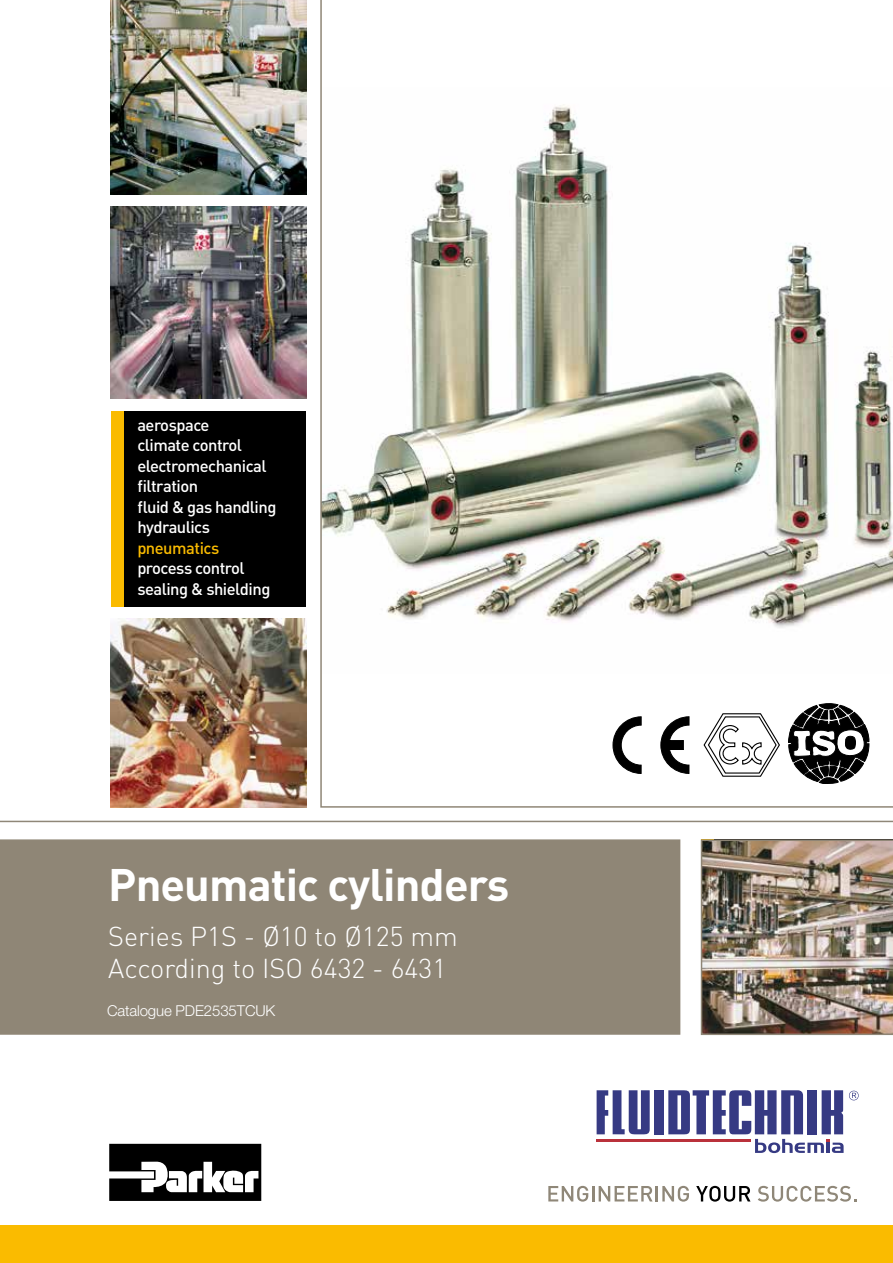
<style>
.page{position:relative;width:893px;height:1263px;background:#fff}
.page>*{position:absolute;margin:0;border:0;box-sizing:border-box;transform-origin:0 0}
.t1{font:700 45px "DINOT";letter-spacing:-.02em;color:#fff}
.t2{font:300 27px/32.4px "DINOT";color:#fff}
.t3{font:500 16.5px/20.4px "DINOT";letter-spacing:-.03em;color:#fff}
.t4{font:500 16.5px "DINOT";letter-spacing:-.03em;color:#fabb00}
.t5{font:300 15px "Helvetica Neue LT Std";letter-spacing:-.01em;color:#fff}
</style>
<div class="page">
<div style="left:0;top:839px;width:680px;height:196px;background:#8f8676;border:2px solid #8f8676"></div>
<svg style="left:109px;top:1144px;width:152px;height:57px"></svg>
<svg style="left:548px;top:1186px;width:141px;height:15px"></svg>
<svg style="left:696px;top:1186px;width:54px;height:15px"></svg>
<svg style="left:758px;top:1186px;width:99px;height:15px"></svg>
<div style="left:0;top:1225px;width:893px;height:38px;background:#fabb00"></div>
<hr style="left:0;top:821px;width:893px;height:1px;background:#8f8778">
<svg style="left:320px;top:0;width:573px;height:808px"></svg>
<div style="left:111px;top:411px;width:195px;height:195px;background:#000"></div>
<div style="left:111px;top:411px;width:13px;height:195px;background:#fabb00"></div>
<img style="left:701px;top:839px;width:192px;height:196px">
<img style="left:111px;top:619px;width:195px;height:188px">
<img style="left:111px;top:0;width:195px;height:195px">
<img style="left:111px;top:207px;width:195px;height:191px">
<svg style="left:703px;top:712px;width:78px;height:66px"></svg>
<svg style="left:613px;top:716px;width:28px;height:58px"></svg>
<svg style="left:661px;top:716px;width:28px;height:58px"></svg>
<svg style="left:788px;top:704px;width:81px;height:79px"></svg>
<div style="left:654px;top:1090px;width:10px;height:44px;background:#363a83"></div>
<svg style="left:597px;top:1090px;width:53px;height:44px"></svg>
<svg style="left:668px;top:1090px;width:191px;height:63px"></svg>
<hr style="left:597px;top:1139px;width:154px;height:2px;background:#ba313b">
<p class="t3" style="left:137px;top:414px;width:141px">aerospace<br>climate control electromechanical filtration<br>fluid &amp; gas handling hydraulics</p>
<p class="t4" style="left:137px;top:536px;width:84px">pneumatics</p>
<p class="t3" style="left:137px;top:557px;width:135px">process control sealing &amp; shielding</p>
<h1 class="t1" style="left:108px;top:854px;width:403px">Pneumatic cylinders</h1>
<h2 class="t2" style="left:108px;top:919px;width:351px">Series P1S - Ø10 to Ø125 mm<br>According to ISO 6432 - 6431</h2>
<p class="t5" style="left:107px;top:1002px;width:170px">Catalogue PDE2535TCUK</p>
</div>
